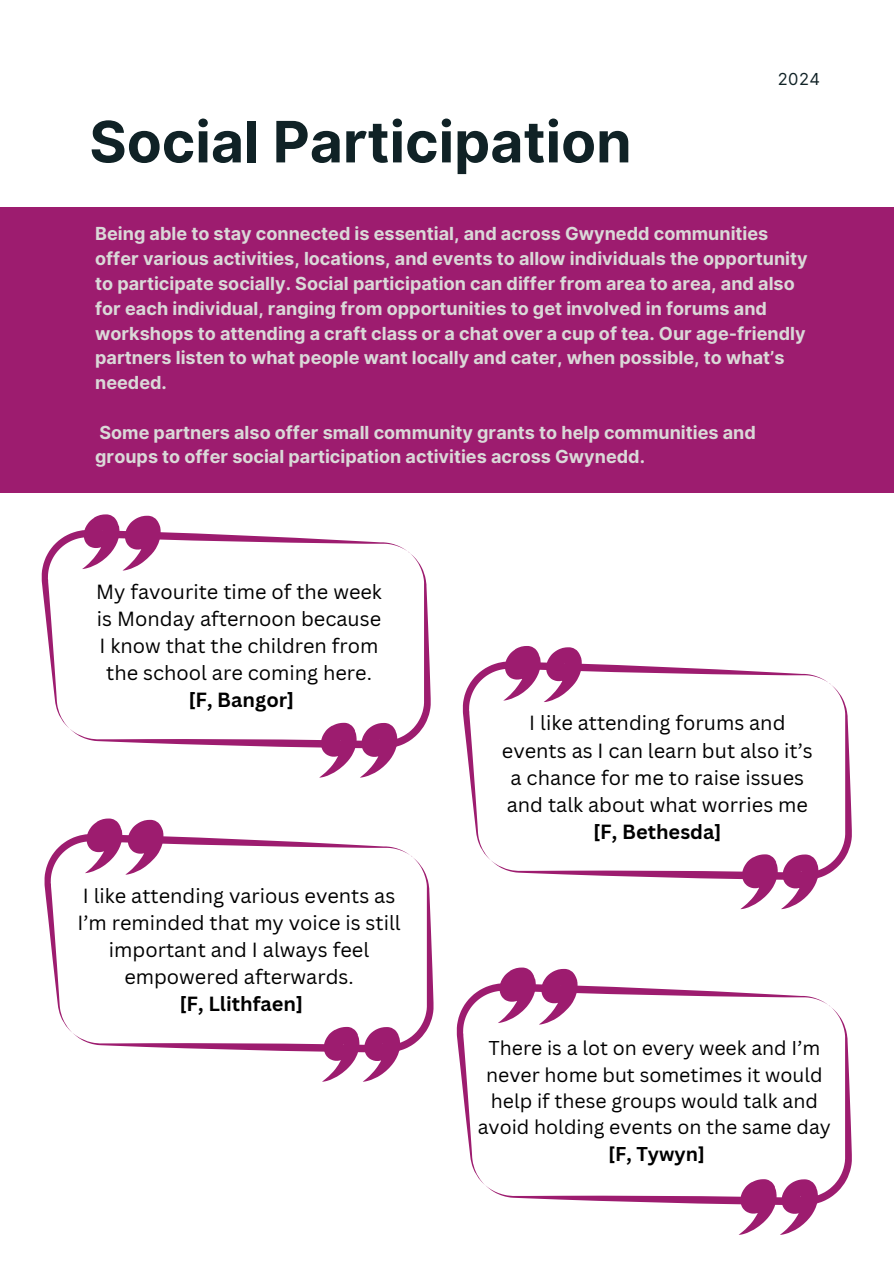
<style>
.page{position:relative;width:894px;height:1264px;background:#fff}
.page>*{position:absolute;margin:0;border:0;box-sizing:border-box;transform-origin:0 0}
.t1{font:700 57px "Inter";color:#102226}
.t2{font:19.95px/27.2px "Canva Sans";color:#000;text-align:center}
.t3{font:700 19.95px "Canva Sans";color:#000}
.t4{font:19.5px/26.4px "Canva Sans";color:#000;text-align:center}
.t5{font:700 19.5px "Canva Sans";color:#000}
.t6{font:700 18px/24.8px "Inter";color:#dad9d8}
.t7{font:16.5px "Inter";color:#102226}
</style>
<div class="page">
<div style="left:0;top:207px;width:893px;height:286px;background:#9d1c6f"></div>
<svg style="left:42px;top:530px;width:368px;height:198px"></svg>
<svg style="left:69px;top:553px;width:361px;height:195px"></svg>
<svg style="left:82px;top:514px;width:78px;height:56px"></svg>
<svg style="left:319px;top:722px;width:78px;height:55px"></svg>
<svg style="left:463px;top:661px;width:367px;height:199px"></svg>
<svg style="left:490px;top:684px;width:361px;height:195px"></svg>
<svg style="left:503px;top:646px;width:78px;height:56px"></svg>
<svg style="left:740px;top:854px;width:78px;height:55px"></svg>
<svg style="left:45px;top:834px;width:367px;height:198px"></svg>
<svg style="left:72px;top:857px;width:361px;height:195px"></svg>
<svg style="left:85px;top:818px;width:78px;height:56px"></svg>
<svg style="left:322px;top:1026px;width:78px;height:55px"></svg>
<svg style="left:456px;top:983px;width:374px;height:202px"></svg>
<svg style="left:485px;top:1006px;width:366px;height:198px"></svg>
<svg style="left:497px;top:967px;width:80px;height:57px"></svg>
<svg style="left:738px;top:1179px;width:79px;height:55px"></svg>
<h1 class="t1" style="left:89px;top:108px;width:543px">Social Participation</h1>
<p class="t7" style="left:777px;top:69px;width:44px">2024</p>
<p class="t6" style="left:95px;top:221px;width:713px">Being able to stay connected is essential, and across Gwynedd communities offer various activities, locations, and events to allow individuals the opportunity to participate socially. Social participation can differ from area to area, and also for each individual, ranging from opportunities to get involved in forums and workshops to attending a craft class or a chat over a cup of tea. Our age-friendly partners listen to what people want locally and cater, when possible, to what’s needed.</p>
<p class="t6" style="left:95px;top:419px;width:662px">Some partners also offer small community grants to help communities and groups to offer social participation activities across Gwynedd.</p>
<p class="t2" style="left:96px;top:577px;width:287px">My favourite time of the week is Monday afternoon because<br>I know that the children from the school are coming here.</p>
<p class="t3" style="left:188px;top:686px;width:107px">[F, Bangor]</p>
<p class="t2" style="left:77px;top:881px;width:325px">I like attending various events as<br>I’m reminded that my voice is still important and I always feel empowered afterwards.</p>
<p class="t3" style="left:179px;top:990px;width:125px">[F, Llithfaen]</p>
<p class="t2" style="left:502px;top:709px;width:312px">I like attending forums and events as I can learn but also it’s a chance for me to raise issues and talk about what worries me</p>
<p class="t3" style="left:593px;top:817px;width:130px">[F, Bethesda]</p>
<p class="t4" style="left:477px;top:1034px;width:355px">There is a lot on every week and I’m never home but sometimes it would help if these groups would talk and avoid holding events on the same day</p>
<p class="t5" style="left:608px;top:1140px;width:98px">[F, Tywyn]</p>
</div>
